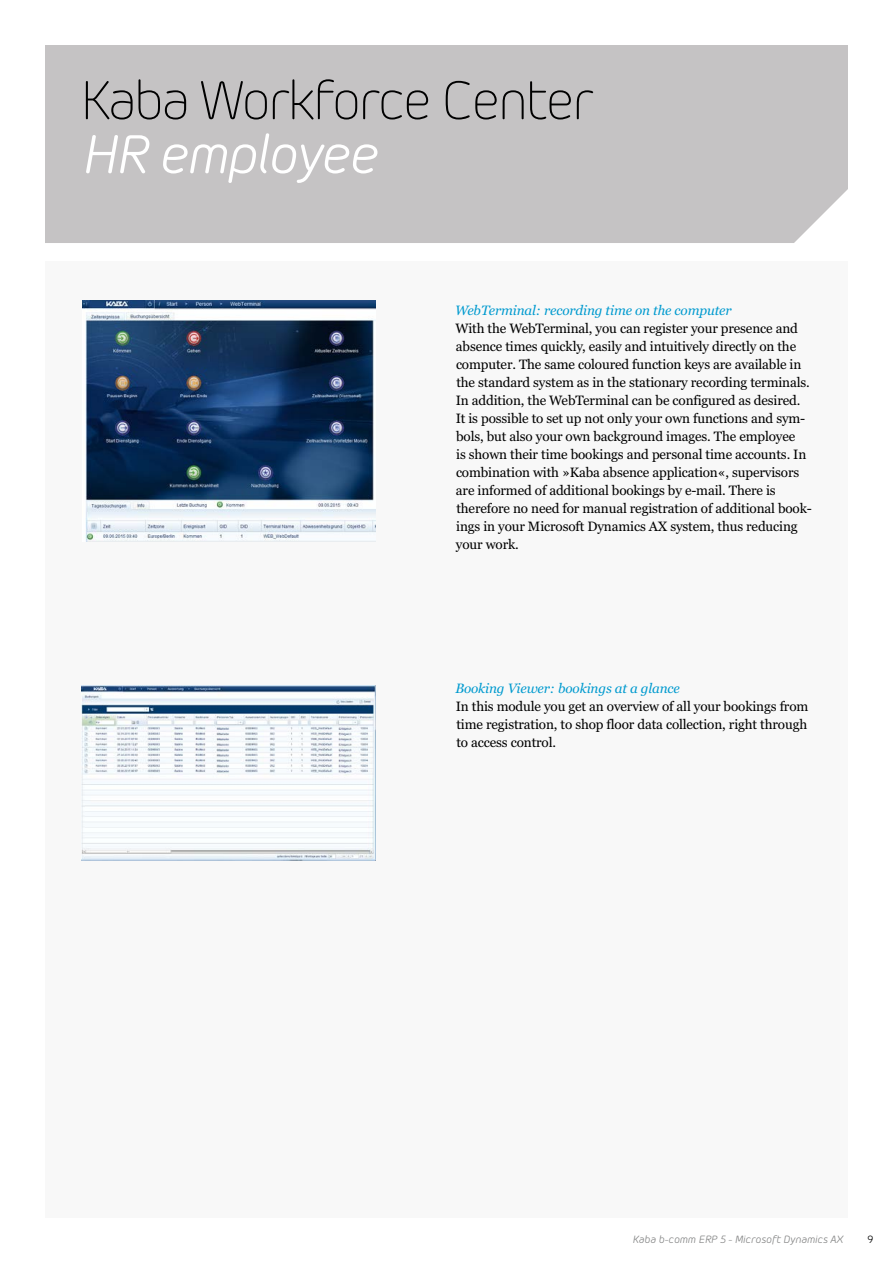
<style>
.page{position:relative;width:893px;height:1263px;background:#fff}
.page>*{position:absolute;margin:0;border:0;box-sizing:border-box;transform-origin:0 0}
.t1{font:300 54px "Morebi Rounded";letter-spacing:-.03em;color:#000}
.t2{font:italic 54px "Morebi Rounded";letter-spacing:-.03em;color:#fff}
.t3{font:13.5px/18px "Georgia Pro";letter-spacing:-.01em;color:#000}
.t4{font:italic 13.5px "Georgia Pro";letter-spacing:-.01em;color:#009acf}
.t5{font:italic 10.5px "Morebi Rounded";color:#828383}
.t6{font:10.5px "Morebi Rounded";color:#000}
</style>
<div class="page">
<div style="left:45px;top:261px;width:803px;height:957px;background:#f8f8f8"></div>
<div style="left:45px;top:45px;width:803px;height:198px;background:#c5c3c4"></div>
<img style="left:82px;top:300px;width:293px;height:241px">
<img style="left:81px;top:686px;width:294px;height:175px">
<h1 class="t1" style="left:81px;top:64px;width:514px">Kaba Workforce Center</h1>
<h1 class="t2" style="left:81px;top:116px;width:298px">HR employee</h1>
<p class="t4" style="left:455px;top:303px;width:278px">WebTerminal: recording time on the computer</p>
<p class="t3" style="left:455px;top:320px;width:358px">With the WebTerminal, you can register your presence and absence times quickly, easily and intuitively directly on the computer. The same coloured function keys are available in the standard system as in the stationary recording terminals.<br>In addition, the WebTerminal can be configured as desired.<br>It is possible to set up not only your own functions and sym&shy;bols, but also your own background images. The employee<br>is shown their time bookings and personal time accounts. In combination with »Kaba absence application«, supervisors are informed of additional bookings by e-mail. There is therefore no need for manual registration of additional book&shy;ings in your Microsoft Dynamics AX system, thus reducing your work.</p>
<p class="t4" style="left:455px;top:681px;width:226px">Booking Viewer: bookings at a glance</p>
<p class="t3" style="left:456px;top:698px;width:354px;text-align:justify">In this module you get an overview of all your bookings from time registration, to shop floor data collection, right through to access control.</p>
<p class="t5" style="left:632px;top:1232px;width:212px">Kaba b-comm ERP 5 - Microsoft Dynamics AX</p>
<p class="t6" style="left:867px;top:1232px;width:7px">9</p>
</div>
